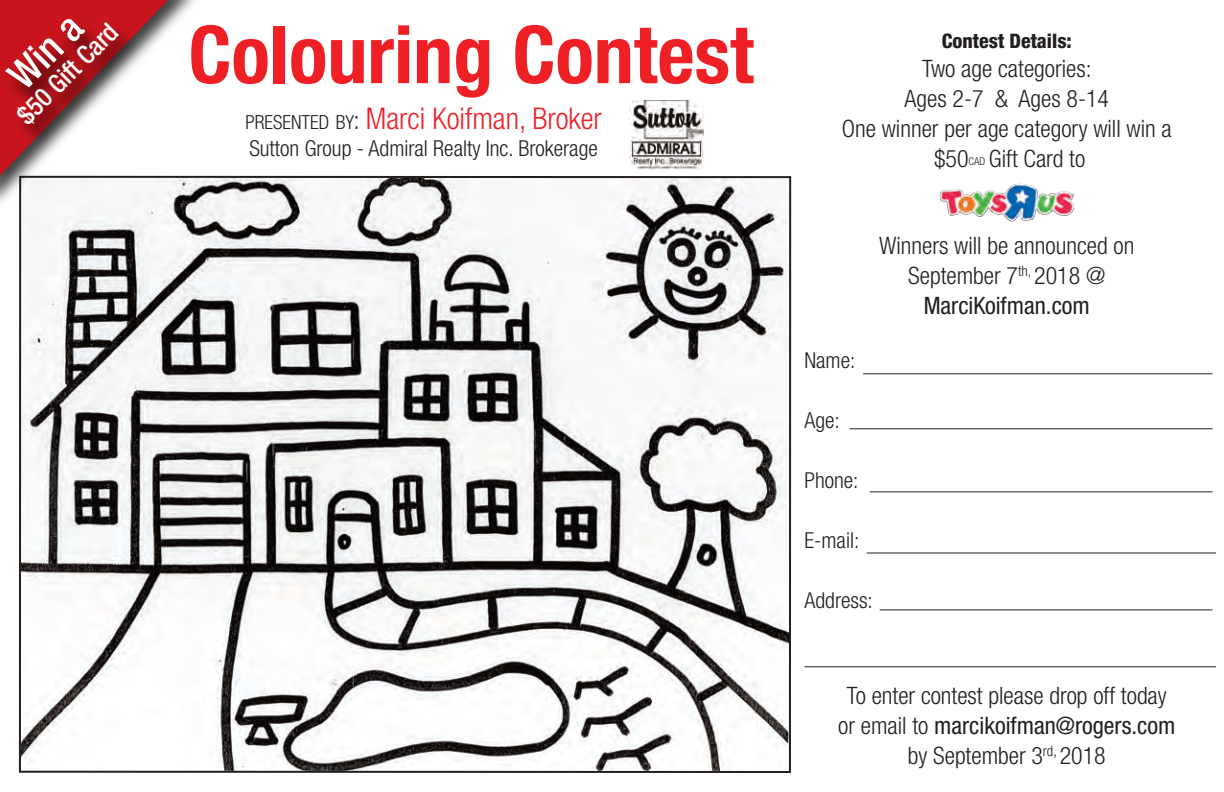
<style>
.page{position:relative;width:1224px;height:792px;background:#fff}
.page>*{position:absolute;margin:0;border:0;box-sizing:border-box;transform-origin:0 0}
.t1{font:700 condensed 80px "Helvetica Neue";color:#ee2026}
.t2{font:500 condensed 40px "Helvetica Neue";color:#fff}
.t3{font:300 condensed 30px "Helvetica Neue";color:#ee2026}
.t4{font:500 condensed 26px "Helvetica Neue";color:#fff}
.t5{font:300 condensed 24px/30px "Helvetica Neue";color:#231f20;text-align:center}
.t6{font:300 condensed 22px "Helvetica Neue";color:#231f20}
.t7{font:800 condensed 20px "Helvetica Neue";color:#231f20}
.s1{font-size:19.6px;color:#231f20}
.s2{font-size:26px;color:#231f20}
.s3{font-size:10.8px}
.s4{font-weight:400}
</style>
<div class="page">
<img style="left:22px;top:179px;width:766px;height:591px">
<img style="left:0;top:0;width:215px;height:222px">
<img style="left:939px;top:183px;width:135px;height:38px">
<hr style="left:863px;top:373px;width:350px;height:1px;background:#231f20">
<hr style="left:850px;top:428px;width:363px;height:1px;background:#231f20">
<hr style="left:870px;top:491px;width:343px;height:1px;background:#231f20">
<hr style="left:867px;top:552px;width:349px;height:1px;background:#231f20">
<hr style="left:880px;top:609px;width:333px;height:1px;background:#231f20">
<hr style="left:804px;top:666px;width:412px;height:1px;background:#231f20">
<img style="left:629px;top:101px;width:75px;height:68px">
<h2 class="t2" style="left:5px;top:71px;width:87px;rotate:-45deg">Win a</h2>
<p class="t4" style="left:15px;top:113px;width:132px;rotate:-45deg">$50 Gift Card</p>
<h1 class="t1" style="left:188px;top:-12px;width:567px">Colouring Contest</h1>
<p class="t3" style="left:245px;top:108px;width:358px"><span class="s1">PRESENTED BY</span><span class="s2">:</span> Marci Koifman, Broker</p>
<p class="t6" style="left:249px;top:140px;width:350px">Sutton Group - Admiral Realty Inc. Brokerage</p>
<p class="t7" style="left:942px;top:34px;width:132px">Contest Details:</p>
<p class="t5" style="left:842px;top:55px;width:332px">Two age categories:<br>Ages 2-7 &amp; Ages 8-14<br>One winner per age category will win a $50<span class="s3">CAD</span> Gift Card to</p>
<p class="t6" style="left:804px;top:353px;width:52px">Name:</p>
<p class="t6" style="left:804px;top:413px;width:37px">Age:</p>
<p class="t6" style="left:804px;top:473px;width:56px">Phone:</p>
<p class="t6" style="left:804px;top:533px;width:56px">E-mail:</p>
<p class="t5" style="left:879px;top:233px;width:257px">Winners will be announced on<br>September 7<sup>th,</sup> 2018 @<br><span class="s4">MarciKoifman.com</span></p>
<p class="t6" style="left:804px;top:593px;width:70px">Address:</p>
<p class="t5" style="left:838px;top:682px;width:339px">To enter contest please drop off today or email to <span class="s4">marcikoifman@rogers.com </span>by September 3<sup>rd,</sup> 2018</p>
</div>
